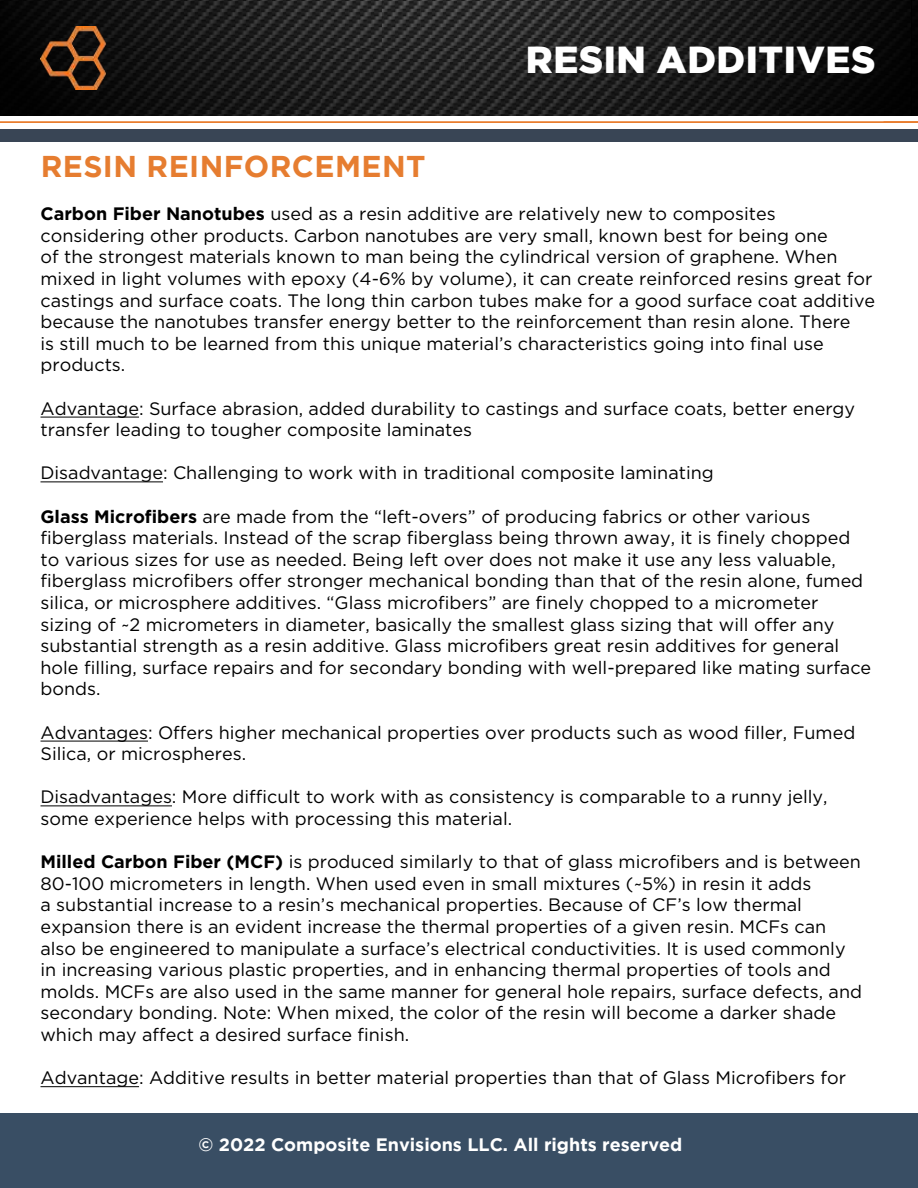
<style>
.page{position:relative;width:918px;height:1188px;background:#fff}
.page>*{position:absolute;margin:0;border:0;box-sizing:border-box;transform-origin:0 0}
.t1{font:900 37.5px "Gotham";letter-spacing:.015em;color:#fff}
.t2{font:700 30px "Gotham";letter-spacing:.015em;color:#e67d30}
.t3{font:18px/21.6px "Gotham";color:#000}
.t4{font:700 18px "Gotham";color:#fff}
.s1{font-weight:700}
</style>
<div class="page">
<img style="left:0;top:0;width:912px;height:115px">
<img style="left:912px;top:0;width:6px;height:115px">
<div style="left:899px;top:1114px;width:19px;height:74px;background:#394e64"></div>
<img style="left:40px;top:26px;width:67px;height:63px">
<hr style="left:0;top:121px;width:918px;height:2px;background:#e97d2e">
<div style="left:0;top:129px;width:918px;height:13px;background:#394555"></div>
<div style="left:0;top:1115px;width:918px;height:73px;background:#394e64"></div>
<hr style="left:41px;top:417px;width:98px;height:1px;background:#000">
<hr style="left:41px;top:482px;width:122px;height:1px;background:#000">
<hr style="left:41px;top:741px;width:107px;height:1px;background:#000">
<hr style="left:41px;top:806px;width:131px;height:1px;background:#000">
<hr style="left:41px;top:1086px;width:98px;height:1px;background:#000">
<h1 class="t1" style="left:526px;top:38px;width:351px">RESIN ADDITIVES</h1>
<h2 class="t2" style="left:41px;top:155px;width:386px">RESIN REINFORCEMENT</h2>
<p class="t3" style="left:40px;top:204px;width:836px"><span class="s1">Carbon Fiber Nanotubes</span> used as a resin additive are relatively new to composites considering other products. Carbon nanotubes are very small, known best for being one<br>of the strongest materials known to man being the cylindrical version of graphene. When mixed in light volumes with epoxy (4-6% by volume), it can create reinforced resins great for castings and surface coats. The long thin carbon tubes make for a good surface coat additive because the nanotubes transfer energy better to the reinforcement than resin alone. There<br>is still much to be learned from this unique material’s characteristics going into final use products.</p>
<p class="t3" style="left:40px;top:398px;width:816px">Advantage: Surface abrasion, added durability to castings and surface coats, better energy transfer leading to tougher composite laminates</p>
<p class="t3" style="left:40px;top:463px;width:675px">Disadvantage: Challenging to work with in traditional composite laminating</p>
<p class="t3" style="left:40px;top:506px;width:832px"><span class="s1">Glass Microfibers</span> are made from the “left-overs” of producing fabrics or other various fiberglass materials. Instead of the scrap fiberglass being thrown away, it is finely chopped to various sizes for use as needed. Being left over does not make it use any less valuable, fiberglass microfibers offer stronger mechanical bonding than that of the resin alone, fumed silica, or microsphere additives. “Glass microfibers” are finely chopped to a micrometer sizing of ~2 micrometers in diameter, basically the smallest glass sizing that will offer any substantial strength as a resin additive. Glass microfibers great resin additives for general hole filling, surface repairs and for secondary bonding with well-prepared like mating surface bonds.</p>
<p class="t3" style="left:40px;top:722px;width:816px">Advantages: Offers higher mechanical properties over products such as wood filler, Fumed<br>Silica, or microspheres.</p>
<p class="t3" style="left:40px;top:787px;width:789px">Disadvantages: More difficult to work with as consistency is comparable to a runny jelly, some experience helps with processing this material.</p>
<p class="t3" style="left:40px;top:852px;width:823px"><span class="s1">Milled Carbon Fiber (MCF)</span> is produced similarly to that of glass microfibers and is between 80-100 micrometers in length. When used even in small mixtures (~5%) in resin it adds<br>a substantial increase to a resin’s mechanical properties. Because of CF’s low thermal expansion there is an evident increase the thermal properties of a given resin. MCFs can also be engineered to manipulate a surface’s electrical conductivities. It is used commonly in increasing various plastic properties, and in enhancing thermal properties of tools and molds. MCFs are also used in the same manner for general hole repairs, surface defects, and secondary bonding. Note: When mixed, the color of the resin will become a darker shade which may affect a desired surface finish.</p>
<p class="t3" style="left:40px;top:1068px;width:807px">Advantage: Additive results in better material properties than that of Glass Microfibers for</p>
<p class="t4" style="left:198px;top:1138px;width:485px">© 2022 Composite Envisions LLC. All rights reserved</p>
</div>
